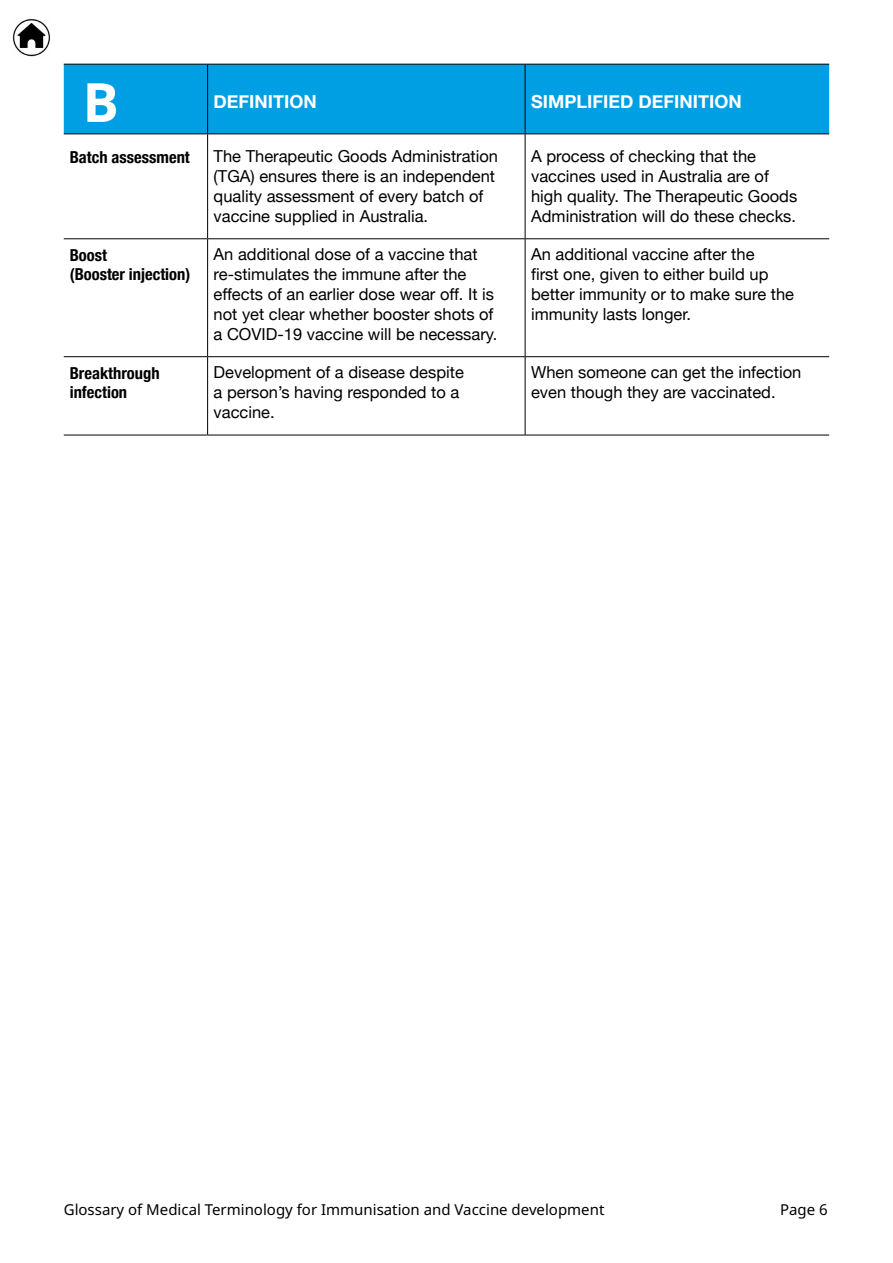
<style>
.page{position:relative;width:893px;height:1263px;background:#fff}
.page>*{position:absolute;margin:0;border:0;box-sizing:border-box;transform-origin:0 0}
.t1{font:700 54px "Noto Sans";color:#fff}
.Eng_Sub{font:700 18px "Helvetica Neue";color:#fff}
.Eng_Text_1{font:16.5px/19.8px "Helvetica Neue";color:#000}
.Eng_Sub_1{font:700 condensed 16.5px/19.8px "Helvetica Neue";color:#000}
.t2{font:15px "Noto Sans";color:#000}
</style>
<div class="page">
<img style="left:12px;top:19px;width:39px;height:38px">
<div style="left:64px;top:65px;width:765px;height:69px;background:#009fe3"></div>
<hr style="left:64px;top:64px;width:144px;height:1px;background:#000">
<hr style="left:208px;top:64px;width:317px;height:1px;background:#000">
<hr style="left:525px;top:64px;width:304px;height:1px;background:#000">
<hr style="left:64px;top:134px;width:144px;height:1px;background:#000">
<hr style="left:208px;top:134px;width:317px;height:1px;background:#000">
<hr style="left:525px;top:134px;width:304px;height:1px;background:#000">
<hr style="left:64px;top:238px;width:144px;height:1px;background:#000">
<hr style="left:208px;top:238px;width:317px;height:1px;background:#000">
<hr style="left:525px;top:238px;width:304px;height:1px;background:#000">
<hr style="left:64px;top:356px;width:144px;height:1px;background:#000">
<hr style="left:208px;top:356px;width:317px;height:1px;background:#000">
<hr style="left:525px;top:356px;width:304px;height:1px;background:#000">
<hr style="left:64px;top:435px;width:144px;height:1px;background:#000">
<hr style="left:208px;top:435px;width:317px;height:1px;background:#000">
<hr style="left:525px;top:435px;width:304px;height:1px;background:#000">
<hr style="left:207px;top:65px;width:1px;height:69px;background:#000">
<hr style="left:525px;top:65px;width:1px;height:69px;background:#000">
<hr style="left:207px;top:134px;width:1px;height:104px;background:#000">
<hr style="left:525px;top:134px;width:1px;height:104px;background:#000">
<hr style="left:207px;top:239px;width:1px;height:117px;background:#000">
<hr style="left:525px;top:239px;width:1px;height:117px;background:#000">
<hr style="left:207px;top:357px;width:1px;height:78px;background:#000">
<hr style="left:525px;top:357px;width:1px;height:78px;background:#000">
<p class="t1" style="left:83px;top:64px;width:38px">B</p>
<p class="Eng_Sub_1" style="left:70px;top:146px;width:122px">Batch assessment</p>
<p class="Eng_Sub_1" style="left:70px;top:244px;width:39px">Boost</p>
<p class="Eng_Sub_1" style="left:70px;top:263px;width:122px">(Booster injection(</p>
<p class="Eng_Sub" style="left:214px;top:87px;width:105px">DEFINITION</p>
<p class="Eng_Text_1" style="left:214px;top:148px;width:286px">The Therapeutic Goods Administration</p>
<p class="Eng_Text_1" style="left:214px;top:167px;width:283px">(TGA) ensures there is an independent quality assessment of every batch of vaccine supplied in Australia.</p>
<p class="Eng_Sub" style="left:531px;top:87px;width:212px">SIMPLIFIED DEFINITION</p>
<p class="Eng_Text_1" style="left:531px;top:148px;width:268px">A process of checking that the vaccines used in Australia are of high quality. The Therapeutic Goods Administration will do these checks.</p>
<p class="Eng_Text_1" style="left:214px;top:246px;width:285px">An additional dose of a vaccine that re-stimulates the immune after the effects of an earlier dose wear off isIt. not yet clear whether booster shots of a COVID-19 vaccine will be necessary.</p>
<p class="Eng_Text_1" style="left:531px;top:246px;width:264px">An additional vaccine after the<br>first one, given to either build up better immunity or to make sure the immunity lasts longer.</p>
<p class="Eng_Sub_1" style="left:70px;top:362px;width:91px">Breakthrough infection</p>
<p class="Eng_Text_1" style="left:214px;top:364px;width:252px">Development of a disease despite a person s’ having responded to a vaccine.</p>
<p class="Eng_Text_1" style="left:531px;top:364px;width:272px">When someone can get the infection even though they are vaccinated.</p>
<p class="t2" style="left:64px;top:1199px;width:542px">Glossary of Medical Terminology for Immunisation and Vaccine development</p>
<p class="t2" style="left:780px;top:1199px;width:49px">Page 6</p>
</div>
